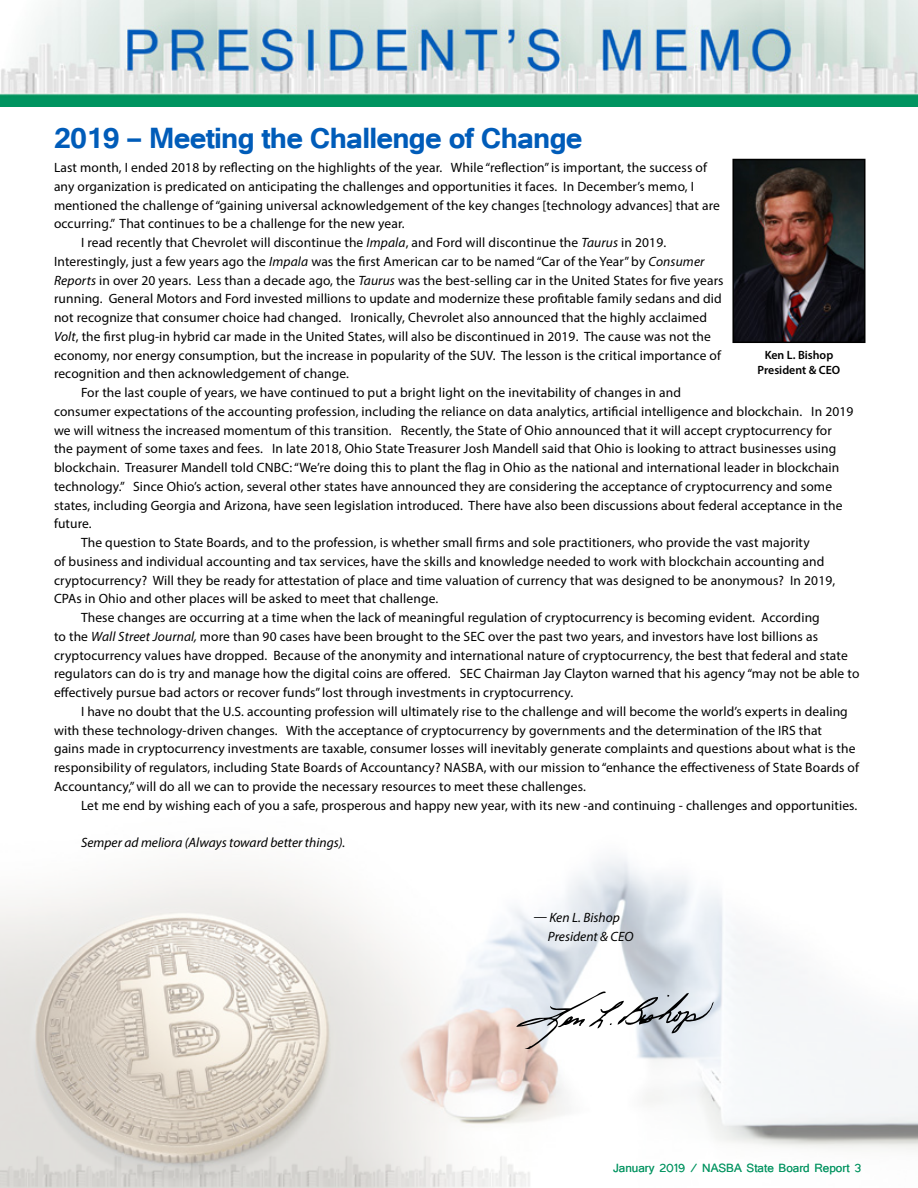
<style>
.page{position:relative;width:918px;height:1188px;background:#fff}
.page>*{position:absolute;margin:0;border:0;box-sizing:border-box;transform-origin:0 0}
.t1{font:700 36px "Tunga";letter-spacing:-.02em;color:#005cb9}
.t2{font:15px "Tunga";color:#00935f}
.t3{font:13.5px "Myriad Pro";letter-spacing:.01em;color:#000}
.t4{font:italic 13.5px/18.8px "Myriad Pro";color:#000}
.t5{font:600 12px/14.4px "Myriad Pro";color:#000;text-align:center}
.s1{font-style:italic}
</style>
<div class="page">
<img style="left:0;top:106px;width:918px;height:1082px">
<svg style="left:516px;top:991px;width:198px;height:58px"></svg>
<img style="left:735px;top:162px;width:128px;height:178px">
<div style="left:732px;top:159px;width:134px;height:184px;border:2px solid #000"></div>
<img style="left:0;top:0;width:918px;height:106px">
<h1 class="t1" style="left:54px;top:114px;width:530px">2019 – Meeting the Challenge of Change</h1>
<p class="t3" style="left:54px;top:159px;width:654px">Last month, I ended 2018 by reflecting on the highlights of the year. While “reflection” is important, the success of</p>
<p class="t3" style="left:54px;top:178px;width:642px">any organization is predicated on anticipating the challenges and opportunities it faces. In December’s memo, I</p>
<p class="t3" style="left:54px;top:197px;width:667px">mentioned the challenge of “gaining universal acknowledgement of the key changes [technology advances] that are</p>
<p class="t3" style="left:54px;top:216px;width:352px">occurring.” That continues to be a challenge for the new year.</p>
<p class="t3" style="left:81px;top:234px;width:587px">I read recently that Chevrolet will discontinue the <span class="s1">Impala</span>, and Ford will discontinue the <span class="s1">Taurus</span> in 2019.</p>
<p class="t3" style="left:54px;top:253px;width:652px">Interestingly, just a few years ago the <span class="s1">Impala</span> was the first American car to be named “Car of the Year” by <span class="s1">Consumer</span></p>
<p class="t3" style="left:54px;top:272px;width:671px"><span class="s1">Reports</span> in over 20 years. Less than a decade ago, the <span class="s1">Taurus</span> was the best-selling car in the United States for five years</p>
<p class="t3" style="left:54px;top:291px;width:669px">running. General Motors and Ford invested millions to update and modernize these profitable family sedans and did</p>
<p class="t3" style="left:54px;top:309px;width:655px">not recognize that consumer choice had changed. Ironically, Chevrolet also announced that the highly acclaimed</p>
<p class="t3" style="left:54px;top:328px;width:659px"><span class="s1">Volt</span>, the first plug-in hybrid car made in the United States, will also be discontinued in 2019. The cause was not the</p>
<p class="t3" style="left:54px;top:347px;width:669px">economy, nor energy consumption, but the increase in popularity of the SUV. The lesson is the critical importance of</p>
<p class="t3" style="left:54px;top:366px;width:296px">recognition and then acknowledgement of change.</p>
<p class="t3" style="left:81px;top:384px;width:602px">For the last couple of years, we have continued to put a bright light on the inevitability of changes in and</p>
<p class="t3" style="left:54px;top:403px;width:801px">consumer expectations of the accounting profession, including the reliance on data analytics, artificial intelligence and blockchain. In 2019</p>
<p class="t3" style="left:54px;top:422px;width:779px">we will witness the increased momentum of this transition. Recently, the State of Ohio announced that it will accept cryptocurrency for</p>
<p class="t3" style="left:54px;top:441px;width:784px">the payment of some taxes and fees. In late 2018, Ohio State Treasurer Josh Mandell said that Ohio is looking to attract businesses using</p>
<p class="t3" style="left:54px;top:459px;width:787px">blockchain. Treasurer Mandell told CNBC: “We’re doing this to plant the flag in Ohio as the national and international leader in blockchain</p>
<p class="t3" style="left:54px;top:478px;width:780px">technology.” Since Ohio’s action, several other states have announced they are considering the acceptance of cryptocurrency and some</p>
<p class="t3" style="left:54px;top:497px;width:790px">states, including Georgia and Arizona, have seen legislation introduced. There have also been discussions about federal acceptance in the</p>
<p class="t3" style="left:54px;top:516px;width:39px">future.</p>
<p class="t3" style="left:81px;top:534px;width:730px">The question to State Boards, and to the profession, is whether small firms and sole practitioners, who provide the vast majority</p>
<p class="t3" style="left:54px;top:553px;width:772px">of business and individual accounting and tax services, have the skills and knowledge needed to work with blockchain accounting and</p>
<p class="t3" style="left:54px;top:572px;width:783px">cryptocurrency? Will they be ready for attestation of place and time valuation of currency that was designed to be anonymous? In 2019,</p>
<p class="t3" style="left:54px;top:591px;width:386px">CPAs in Ohio and other places will be asked to meet that challenge.</p>
<p class="t3" style="left:81px;top:609px;width:740px">These changes are occurring at a time when the lack of meaningful regulation of cryptocurrency is becoming evident. According</p>
<p class="t3" style="left:54px;top:628px;width:766px">to the <span class="s1">Wall Street Journal,</span> more than 90 cases have been brought to the SEC over the past two years, and investors have lost billions as</p>
<p class="t3" style="left:54px;top:647px;width:795px">cryptocurrency values have dropped. Because of the anonymity and international nature of cryptocurrency, the best that federal and state</p>
<p class="t3" style="left:54px;top:666px;width:807px">regulators can do is try and manage how the digital coins are offered. SEC Chairman Jay Clayton warned that his agency “may not be able to</p>
<p class="t3" style="left:54px;top:684px;width:521px">effectively pursue bad actors or recover funds” lost through investments in cryptocurrency.</p>
<p class="t3" style="left:81px;top:703px;width:768px">I have no doubt that the U.S. accounting profession will ultimately rise to the challenge and will become the world’s experts in dealing</p>
<p class="t3" style="left:54px;top:722px;width:770px">with these technology-driven changes. With the acceptance of cryptocurrency by governments and the determination of the IRS that</p>
<p class="t3" style="left:54px;top:741px;width:803px">gains made in cryptocurrency investments are taxable, consumer losses will inevitably generate complaints and questions about what is the</p>
<p class="t3" style="left:54px;top:759px;width:807px">responsibility of regulators, including State Boards of Accountancy? NASBA, with our mission to “enhance the effectiveness of State Boards of</p>
<p class="t3" style="left:54px;top:778px;width:533px">Accountancy,” will do all we can to provide the necessary resources to meet these challenges.</p>
<p class="t3" style="left:81px;top:797px;width:778px">Let me end by wishing each of you a safe, prosperous and happy new year, with its new -and continuing - challenges and opportunities.</p>
<p class="t4" style="left:81px;top:833px;width:266px">Semper ad meliora (Always toward better things).</p>
<p class="t5" style="left:758px;top:348px;width:84px">Ken L. Bishop<br>President &amp; CEO</p>
<p class="t4" style="left:548px;top:908px;width:87px;text-indent:-15px">— Ken L. Bishop<br>President &amp; CEO</p>
<p class="t2" style="left:613px;top:1158px;width:250px">January 2019 / NASBA State Board Report 3</p>
</div>
